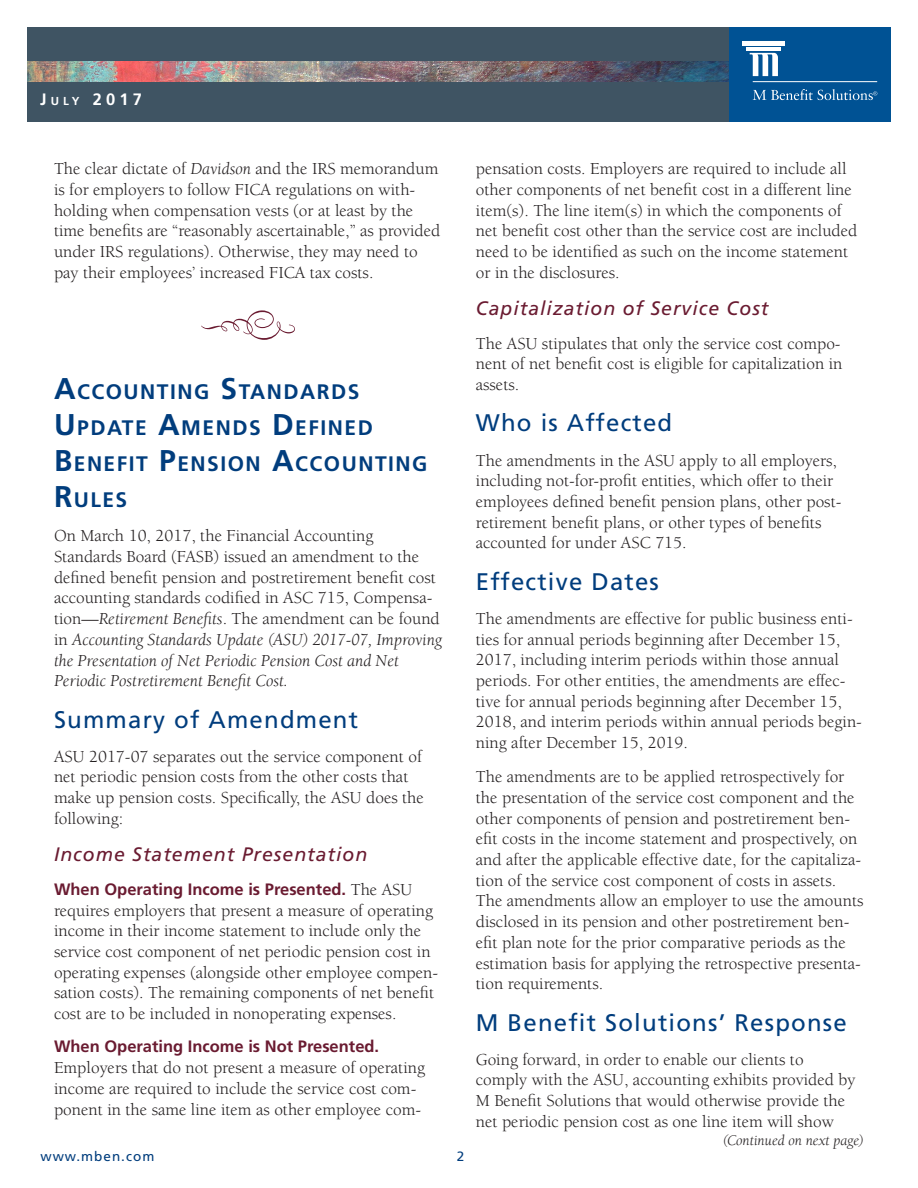
<style>
.page{position:relative;width:918px;height:1188px;background:#fff}
.page>*{position:absolute;margin:0;border:0;box-sizing:border-box;transform-origin:0 0}
.Flourish{font:72px "Type Embellishments Three Plain";color:#6a1b31}
.Subhead_1{font:24px "Frutiger LT Std";letter-spacing:.05em;color:#013d7d}
.Heading{font:700 21px/36px "Frutiger LT Std";letter-spacing:.07em;color:#013d7d}
.Subhead_2{font:italic 19.5px "Frutiger LT Std";letter-spacing:.05em;color:#6a1b31}
.Body_Text{font:17.25px/20.7px "Berkeley Std";color:#231f20}
.Body_Text-2{font:700 16.5px "Frutiger LT Std";color:#6a1b31}
.t1{font:700 16.5px "Frutiger LT Std";color:#fff}
.Continued_on_next_pa{font:italic 15px "Berkeley Std";color:#231f20}
.Page_Numbers{font:13.5px "Frutiger LT Std";letter-spacing:.075em;color:#013d7d}
.s1{font-size:11.55px}
.s2{font-style:italic}
.s3{font-size:30px}
.s4{font-family:"Berkeley Std";font-weight:400;font-size:17.25px;color:#231f20}
</style>
<div class="page">
<div style="left:27px;top:27px;width:729px;height:95px;background:#3f5463"></div>
<img style="left:27px;top:61px;width:702px;height:21px">
<div style="left:729px;top:27px;width:162px;height:95px;background:#005294"></div>
<svg style="left:753px;top:89px;width:124px;height:11px"></svg>
<hr style="left:753px;top:81px;width:124px;height:1px;background:#fff">
<hr style="left:743px;top:41px;width:42px;height:4px;background:#fff">
<hr style="left:747px;top:47px;width:34px;height:3px;background:#fff">
<svg style="left:750px;top:53px;width:28px;height:23px"></svg>
<p class="t1" style="left:40px;top:89px;width:103px">J<span class="s1">ULY</span> 2017</p>
<p class="Body_Text" style="left:54px;top:159px;width:388px">The clear dictate of <span class="s2">Davidson</span> and the IRS memorandum is for employers to follow FICA regulations on with&shy;holding when compensation vests (or at least by the time benefits are “reasonably ascertainable,” as provided under IRS regulations). Otherwise, they may need to pay their employees’ increased FICA tax costs.</p>
<p class="Flourish" style="left:198px;top:297px;width:102px">[</p>
<p class="Heading" style="left:54px;top:374px;width:375px;text-indent:167px"><span class="s3">S</span>TANDARDS<br><span class="s3">U</span> PDATE <span class="s3">A</span>MENDS <span class="s3">D</span>EFINED<br><span class="s3">B</span>ENEFIT <span class="s3">P</span>ENSION <span class="s3">A</span>CCOUNTING<br><span class="s3">R</span>ULES</p>
<p class="Body_Text" style="left:54px;top:526px;width:390px">On March 10, 2017, the Financial Accounting Standards Board (FASB) issued an amendment to the defined benefit pension and postretirement benefit cost accounting standards codified in ASC 715, Compensa&shy;tion—<span class="s2">Retirement Benefits</span>. The amendment can be found in <span class="s2">Accounting Standards Update (ASU) 2017-07, Improving the Presentation of Net Periodic Pension Cost and Net Periodic Postretirement Benefit Cost.</span></p>
<p class="Subhead_1" style="left:54px;top:705px;width:306px">Summary of Amendment</p>
<p class="Body_Text" style="left:54px;top:746px;width:371px">ASU 2017-07 separates out the service component of net periodic pension costs from the other costs that make up pension costs. Specifically, the ASU does the following:</p>
<p class="Subhead_2" style="left:54px;top:843px;width:315px">Income Statement Presentation</p>
<p class="Body_Text-2" style="left:54px;top:879px;width:360px">When Operating Income is Presented. <span class="s4">The ASU</span></p>
<p class="Body_Text" style="left:54px;top:900px;width:386px">requires employers that present a measure of operating income in their income statement to include only the service cost component of net periodic pension cost in operating expenses (alongside other employee compen&shy;sation costs). The remaining components of net benefit cost are to be included in nonoperating expenses.</p>
<p class="Body_Text-2" style="left:54px;top:1037px;width:327px">When Operating Income is Not Presented.</p>
<p class="Body_Text" style="left:54px;top:1058px;width:373px">Employers that do not present a measure of operating income are required to include the service cost com&shy;ponent in the same line item as other employee com-</p>
<p class="Heading" style="left:54px;top:374px;width:157px"><span class="s3">A</span>CCOUNTING</p>
<p class="Page_Numbers" style="left:40px;top:1148px;width:115px">www.mben.com</p>
<p class="Page_Numbers" style="left:457px;top:1148px;width:9px">2</p>
<p class="Body_Text" style="left:476px;top:159px;width:383px">pensation costs. Employers are required to include all other components of net benefit cost in a different line item(s). The line item(s) in which the components of net benefit cost other than the service cost are included need to be identified as such on the income statement or in the disclosures.</p>
<p class="Subhead_2" style="left:476px;top:296px;width:294px">Capitalization of Service Cost</p>
<p class="Body_Text" style="left:476px;top:333px;width:368px;text-align:justify">The ASU stipulates that only the service cost compo&shy;nent of net benefit cost is eligible for capitalization in assets.</p>
<p class="Subhead_1" style="left:476px;top:409px;width:198px">Who is Affected</p>
<p class="Body_Text" style="left:476px;top:450px;width:367px">The amendments in the ASU apply to all employers, including not-for-profit entities, which offer to their employees defined benefit pension plans, other post&shy;retirement benefit plans, or other types of benefits accounted for under ASC 715.</p>
<p class="Subhead_1" style="left:476px;top:567px;width:185px">Effective Dates</p>
<p class="Body_Text" style="left:476px;top:608px;width:388px">The amendments are effective for public business enti&shy;ties for annual periods beginning after December 15, 2017, including interim periods within those annual periods. For other entities, the amendments are effec&shy;tive for annual periods beginning after December 15, 2018, and interim periods within annual periods begin&shy;ning after December 15, 2019.</p>
<p class="Body_Text" style="left:476px;top:767px;width:389px">The amendments are to be applied retrospectively for the presentation of the service cost component and the other components of pension and postretirement ben&shy;efit costs in the income statement and prospectively, on and after the applicable effective date, for the capitaliza&shy;tion of the service cost component of costs in assets.<br>The amendments allow an employer to use the amounts disclosed in its pension and other postretirement ben&shy;efit plan note for the prior comparative periods as the estimation basis for applying the retrospective presenta&shy;tion requirements.</p>
<p class="Subhead_1" style="left:476px;top:1008px;width:372px">M Benefit Solutions’ Response</p>
<p class="Body_Text" style="left:476px;top:1049px;width:381px">Going forward, in order to enable our clients to comply with the ASU, accounting exhibits provided by M Benefit Solutions that would otherwise provide the net periodic pension cost as one line item will show</p>
<p class="Continued_on_next_pa" style="left:722px;top:1132px;width:143px">(Continued on next page)</p>
</div>
